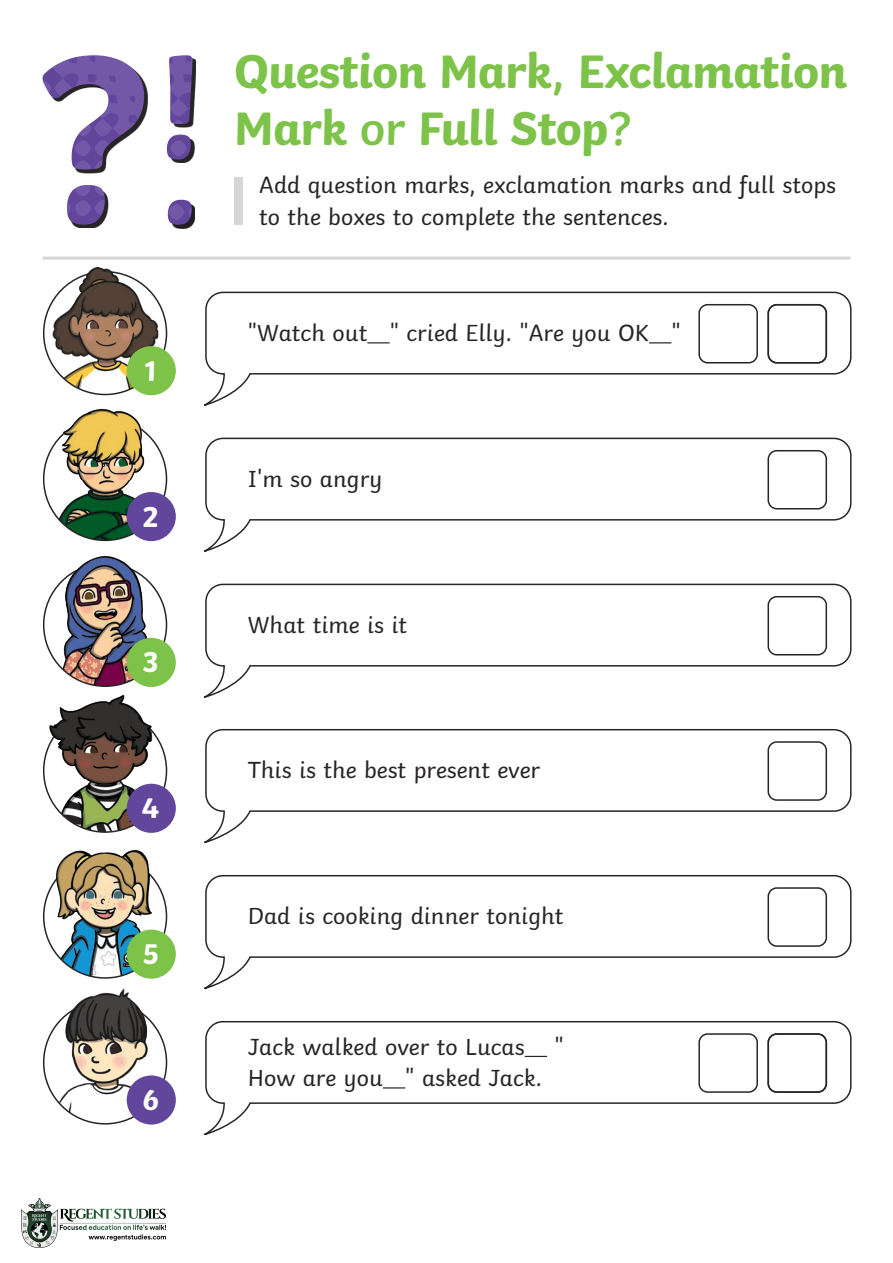
<style>
.page{position:relative;width:893px;height:1263px;background:#fff}
.page>*{position:absolute;margin:0;border:0;box-sizing:border-box;transform-origin:0 0}
.Heading_1{font:700 49.5px/57px "Twinkl";letter-spacing:-.02em;color:#7dc34a}
.Heading_2{font:700 30px "Twinkl";color:#fff}
.KS1_Body_Copy{font:24px/31.5px "Twinkl";color:#282526}
.s1{font-weight:600}
</style>
<div class="page">
<div style="left:234px;top:177px;width:9px;height:48px;background:#d5d6d8"></div>
<img style="left:52px;top:308px;width:106px;height:86px">
<div style="left:127px;top:346px;width:49px;height:49px;background:#7dc34a;border-radius:50%"></div>
<img style="left:49px;top:612px;width:118px;height:74px">
<div style="left:127px;top:638px;width:49px;height:49px;background:#7dc34a;border-radius:50%"></div>
<img style="left:44px;top:855px;width:123px;height:123px;border-radius:61px">
<div style="left:127px;top:929px;width:49px;height:50px;background:#7dc34a;border-radius:50%"></div>
<img style="left:44px;top:479px;width:113px;height:61px">
<div style="left:127px;top:492px;width:49px;height:49px;background:#62469c;border-radius:50%"></div>
<img style="left:44px;top:709px;width:123px;height:123px;border-radius:61px">
<div style="left:127px;top:784px;width:49px;height:49px;background:#62469c;border-radius:50%"></div>
<img style="left:44px;top:1001px;width:123px;height:123px;border-radius:61px">
<div style="left:127px;top:1075px;width:49px;height:49px;background:#62469c;border-radius:50%"></div>
<img style="left:52px;top:267px;width:106px;height:41px">
<img style="left:43px;top:408px;width:114px;height:71px">
<img style="left:49px;top:556px;width:117px;height:56px">
<img style="left:43px;top:694px;width:125px;height:84px">
<img style="left:43px;top:850px;width:125px;height:64px">
<img style="left:43px;top:988px;width:124px;height:69px">
<svg style="left:204px;top:291px;width:648px;height:114px"></svg>
<svg style="left:367px;top:342px;width:23px;height:1px"></svg>
<svg style="left:649px;top:342px;width:22px;height:1px"></svg>
<svg style="left:204px;top:728px;width:648px;height:114px"></svg>
<div style="left:767px;top:741px;width:60px;height:60px;border:2px solid #282526;border-radius:9px"></div>
<svg style="left:204px;top:437px;width:648px;height:114px"></svg>
<div style="left:767px;top:450px;width:60px;height:59px;border:2px solid #282526;border-radius:9px"></div>
<svg style="left:204px;top:875px;width:648px;height:113px"></svg>
<div style="left:767px;top:887px;width:60px;height:60px;border:2px solid #282526;border-radius:9px"></div>
<svg style="left:204px;top:583px;width:648px;height:114px"></svg>
<div style="left:767px;top:596px;width:60px;height:59px;border:2px solid #282526;border-radius:9px"></div>
<svg style="left:204px;top:1021px;width:648px;height:113px"></svg>
<svg style="left:525px;top:1056px;width:22px;height:1px"></svg>
<svg style="left:383px;top:1087px;width:22px;height:1px"></svg>
<hr style="left:43px;top:257px;width:807px;height:3px;background:#d5d6d8">
<svg style="left:73px;top:81px;width:75px;height:147px"></svg>
<svg style="left:43px;top:55px;width:101px;height:170px"></svg>
<svg style="left:171px;top:59px;width:25px;height:104px"></svg>
<svg style="left:167px;top:55px;width:26px;height:104px"></svg>
<svg style="left:172px;top:204px;width:23px;height:24px"></svg>
<svg style="left:168px;top:200px;width:24px;height:25px"></svg>
<div style="left:767px;top:304px;width:60px;height:59px;border:2px solid #282526;border-radius:9px"></div>
<div style="left:698px;top:304px;width:60px;height:59px;border:2px solid #282526;border-radius:9px"></div>
<div style="left:767px;top:1033px;width:60px;height:60px;border:2px solid #282526;border-radius:9px"></div>
<div style="left:698px;top:1033px;width:60px;height:60px;border:2px solid #282526;border-radius:9px"></div>
<img style="left:22px;top:1199px;width:143px;height:49px">
<p class="Heading_2" style="left:145px;top:346px;width:14px">1</p>
<p class="Heading_2" style="left:143px;top:492px;width:17px">2</p>
<p class="Heading_2" style="left:143px;top:637px;width:17px">3</p>
<p class="Heading_2" style="left:142px;top:783px;width:19px">4</p>
<p class="Heading_2" style="left:143px;top:929px;width:18px">5</p>
<p class="Heading_2" style="left:142px;top:1075px;width:18px">6</p>
<p class="Heading_1" style="left:234px;top:38px;width:615px">Question Mark<span class="s1">,</span> Exclamation<br>Mark <span class="s1">or</span> Full Stop<span class="s1">?</span></p>
<p class="KS1_Body_Copy" style="left:259px;top:167px;width:578px">Add question marks, exclamation marks and full stops to the boxes to complete the sentences.</p>
<p class="KS1_Body_Copy" style="left:248px;top:315px;width:435px">"Watch out " cried Elly. "Are you OK "</p>
<p class="KS1_Body_Copy" style="left:248px;top:461px;width:136px">I'm so angry</p>
<p class="KS1_Body_Copy" style="left:248px;top:607px;width:161px">What time is it</p>
<p class="KS1_Body_Copy" style="left:248px;top:752px;width:294px">This is the best present ever</p>
<p class="KS1_Body_Copy" style="left:248px;top:898px;width:317px">Dad is cooking dinner tonight</p>
<p class="KS1_Body_Copy" style="left:248px;top:1029px;width:318px">Jack walked over to Lucas "<br>How are you " asked Jack.</p>
</div>
